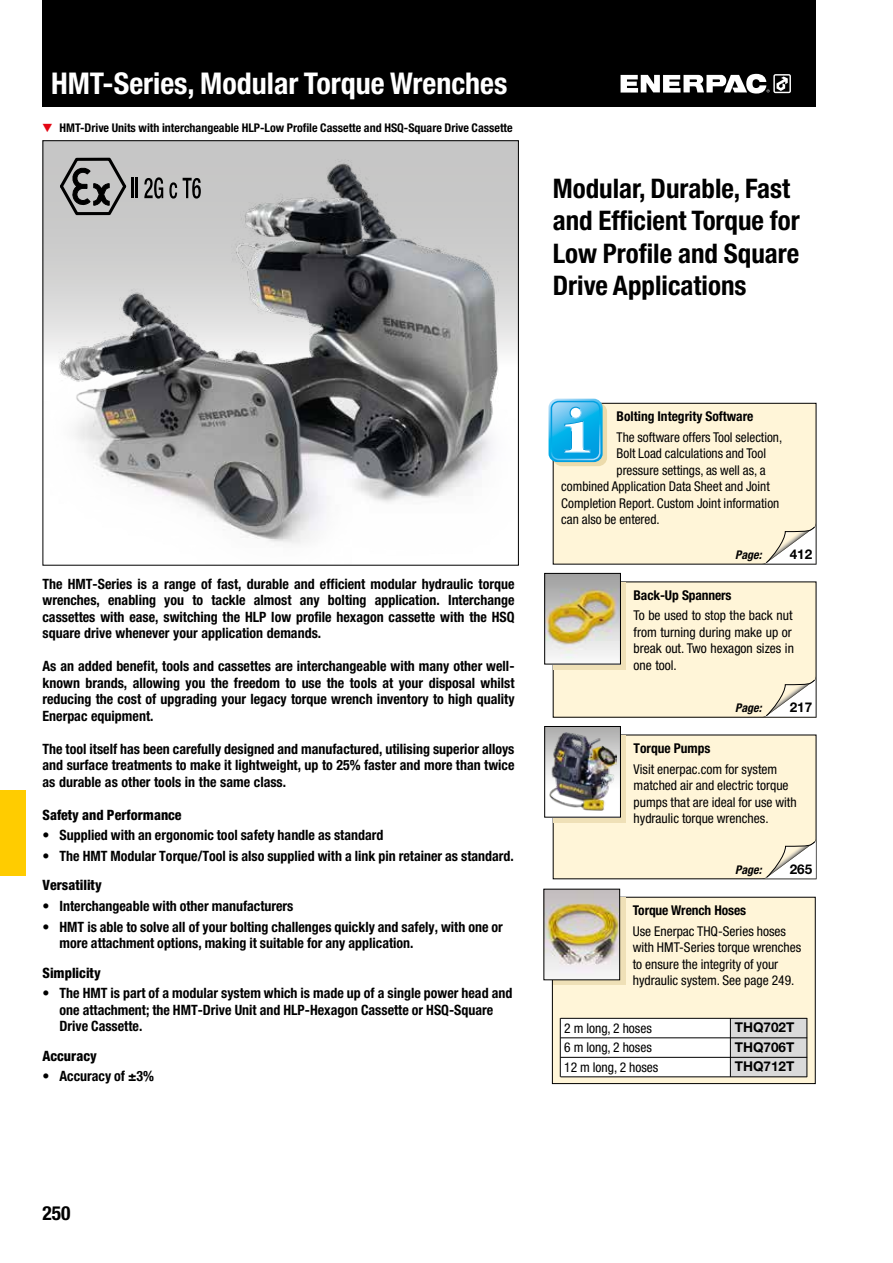
<style>
.page{position:relative;width:893px;height:1263px;background:#fff}
.page>*{position:absolute;margin:0;border:0;box-sizing:border-box;transform-origin:0 0}
.t1{font:700 condensed 30px "Helvetica Neue LTW1 G";color:#fff}
.t2{font:700 condensed 27px/32.4px "Helvetica Neue LTW1 G";color:#000}
.t3{font:700 condensed 19.5px "Helvetica Neue LTW1 G";color:#000}
.t4{font:700 condensed 14.25px/16.5px "Helvetica Neue LTW1 G";color:#000;text-align:justify}
.t5{font:800 condensed 14.25px "Helvetica Neue LTW1 G";color:#000}
.t6{font:condensed 13.5px/16.5px "Helvetica Neue LTW1 G";color:#000}
.t7{font:700 condensed 13.5px "Helvetica Neue LTW1 G";color:#000}
.t8{font:700 13.5px/19.5px "Helvetica Neue LTW1 G";color:#000;text-align:justify}
.t9{font:700 condensed 12px "Helvetica Neue LTW1 G";color:#000}
.t10{font:italic 700 condensed 12px "Helvetica Neue LTW1 G";color:#000}
</style>
<div class="page">
<div style="left:43px;top:0;width:773px;height:106px;background:#000"></div>
<svg style="left:621px;top:74px;width:170px;height:20px"></svg>
<div style="left:0;top:790px;width:26px;height:85px;background:#fc0"></div>
<div style="left:553px;top:582px;width:263px;height:135px;background:#fff5d8"></div>
<img style="left:45px;top:142px;width:472px;height:402px">
<div style="left:553px;top:403px;width:263px;height:161px;background:#fff5d8"></div>
<div style="left:553px;top:403px;width:263px;height:161px;border:1px solid #000"></div>
<div style="left:553px;top:403px;width:54px;height:63px;background:#ecdbab;border-radius:9px"></div>
<svg style="left:549px;top:399px;width:54px;height:63px"></svg>
<svg style="left:762px;top:522px;width:54px;height:43px"></svg>
<div style="left:553px;top:735px;width:263px;height:144px;background:#fff5d8"></div>
<div style="left:554px;top:735px;width:72px;height:88px;background:#efe0b7"></div>
<svg style="left:762px;top:837px;width:54px;height:43px"></svg>
<div style="left:552px;top:897px;width:263px;height:186px;background:#fff5d8"></div>
<div style="left:552px;top:897px;width:264px;height:187px;border:1px solid #000"></div>
<svg style="left:553px;top:898px;width:72px;height:87px"></svg>
<img style="left:545px;top:891px;width:73px;height:87px">
<div style="left:731px;top:1018px;width:76px;height:59px;background:#dadada"></div>
<div style="left:560px;top:1018px;width:171px;height:59px;background:#fff"></div>
<hr style="left:560px;top:1037px;width:247px;height:1px;background:#000">
<hr style="left:560px;top:1057px;width:247px;height:1px;background:#000">
<hr style="left:560px;top:1076px;width:247px;height:1px;background:#000">
<hr style="left:560px;top:1018px;width:1px;height:59px;background:#000">
<hr style="left:807px;top:1018px;width:1px;height:59px;background:#000">
<hr style="left:730px;top:1018px;width:1px;height:59px;background:#000">
<hr style="left:560px;top:1018px;width:247px;height:1px;background:#000">
<div style="left:554px;top:582px;width:72px;height:87px;background:#efe0b7"></div>
<img style="left:546px;top:575px;width:73px;height:87px">
<div style="left:544px;top:573px;width:77px;height:91px;border:1px solid #000"></div>
<svg style="left:762px;top:679px;width:53px;height:39px"></svg>
<svg style="left:60px;top:157px;width:69px;height:58px"></svg>
<hr style="left:131px;top:178px;width:2px;height:20px;background:#000">
<hr style="left:136px;top:178px;width:2px;height:20px;background:#000">
<svg style="left:144px;top:177px;width:19px;height:22px"></svg>
<svg style="left:169px;top:182px;width:8px;height:17px"></svg>
<svg style="left:183px;top:178px;width:18px;height:21px"></svg>
<img style="left:546px;top:728px;width:73px;height:87px">
<div style="left:544px;top:726px;width:77px;height:91px;border:1px solid #000"></div>
<img style="left:549px;top:733px;width:67px;height:78px">
<h1 class="t1" style="left:51px;top:65px;width:458px">HMT-Series, Modular Torque Wrenches</h1>
<p class="t9" style="left:60px;top:120px;width:455px">HMT-Drive Units with interchangeable HLP-Low Profile Cassette and HSQ-Square Drive Cassette</p>
<h2 class="t2" style="left:553px;top:172px;width:249px">Modular, Durable, Fast and Efficient Torque for<br>Low Profile and Square<br>Drive Applications</h2>
<p class="t4" style="left:43px;top:575px;width:473px">The HMT-Series is a range of fast, durable and efficient modular hydraulic torque wrenches, enabling you to tackle almost any bolting application. Interchange cassettes with ease, switching the HLP low profile hexagon cassette with the HSQ square drive whenever your application demands.</p>
<p class="t4" style="left:43px;top:658px;width:473px">As an added benefit, tools and cassettes are interchangeable with many other well&shy;known brands, allowing you the freedom to use the tools at your disposal whilst reducing the cost of upgrading your legacy torque wrench inventory to high quality Enerpac equipment.</p>
<p class="t4" style="left:43px;top:740px;width:473px">The tool itself has been carefully designed and manufactured, utilising superior alloys and surface treatments to make it lightweight, up to 25% faster and more than twice as durable as other tools in the same class.</p>
<p class="t5" style="left:43px;top:806px;width:141px">Safety and Performance</p>
<p class="t4" style="left:43px;top:827px;width:342px">• Supplied with an ergonomic tool safety handle as standard</p>
<p class="t4" style="left:43px;top:848px;width:473px">• The HMT Modular Torque/Tool is also supplied with a link pin retainer as standard.</p>
<p class="t5" style="left:43px;top:876px;width:61px">Versatility</p>
<p class="t4" style="left:43px;top:898px;width:252px">• Interchangeable with other manufacturers</p>
<p class="t4" style="left:60px;top:918px;width:445px;text-indent:-17px">• HMT is able to solve all of your bolting challenges quickly and safely, with one or more attachment options, making it suitable for any application.</p>
<p class="t5" style="left:43px;top:964px;width:60px">Simplicity</p>
<p class="t4" style="left:60px;top:985px;width:454px;text-align:left;text-indent:-17px">• The HMT is part of a modular system which is made up of a single power head and one attachment; the HMT-Drive Unit and HLP-Hexagon Cassette or HSQ-Square<br>Drive Cassette.</p>
<p class="t5" style="left:43px;top:1047px;width:56px">Accuracy</p>
<p class="t4" style="left:43px;top:1068px;width:113px">• Accuracy of ±3%</p>
<p class="t7" style="left:617px;top:408px;width:138px">Bolting Integrity Software</p>
<p class="t6" style="left:617px;top:429px;width:167px">The software offers Tool selection,</p>
<p class="t6" style="left:617px;top:445px;width:151px">Bolt Load calculations and Tool</p>
<p class="t6" style="left:617px;top:462px;width:150px">pressure settings, as well as, a</p>
<p class="t6" style="left:561px;top:478px;width:210px">combined Application Data Sheet and Joint</p>
<p class="t6" style="left:561px;top:495px;width:220px">Completion Report. Custom Joint information</p>
<p class="t6" style="left:561px;top:511px;width:100px">can also be entered.</p>
<p class="t10" style="left:735px;top:548px;width:28px">Page:</p>
<p class="t8" style="left:790px;top:544px;width:24px">412</p>
<p class="t7" style="left:634px;top:587px;width:100px">Back-Up Spanners</p>
<p class="t6" style="left:634px;top:607px;width:162px">To be used to stop the back nut from turning during make up or break out. Two hexagon sizes in one tool.</p>
<p class="t10" style="left:735px;top:701px;width:28px">Page:</p>
<p class="t8" style="left:790px;top:698px;width:24px">217</p>
<p class="t7" style="left:634px;top:740px;width:78px">Torque Pumps</p>
<p class="t6" style="left:634px;top:760px;width:165px">Visit enerpac.com for system matched air and electric torque pumps that are ideal for use with hydraulic torque wrenches.</p>
<p class="t10" style="left:735px;top:862px;width:28px">Page:</p>
<p class="t8" style="left:790px;top:859px;width:24px">265</p>
<p class="t7" style="left:633px;top:902px;width:115px">Torque Wrench Hoses</p>
<p class="t6" style="left:633px;top:923px;width:170px">Use Enerpac THQ-Series hoses with HMT-Series torque wrenches to ensure the integrity of your hydraulic system. See page 249.</p>
<p class="t6" style="left:564px;top:1018px;width:96px;line-height:19.5px">2 m long, 2 hoses<br>6 m long, 2 hoses<br>12 m long, 2 hoses</p>
<p class="t8" style="left:735px;top:1018px;width:61px">THQ702T THQ706T THQ712T</p>
<h3 class="t3" style="left:43px;top:1202px;width:30px">250</h3>
</div>
